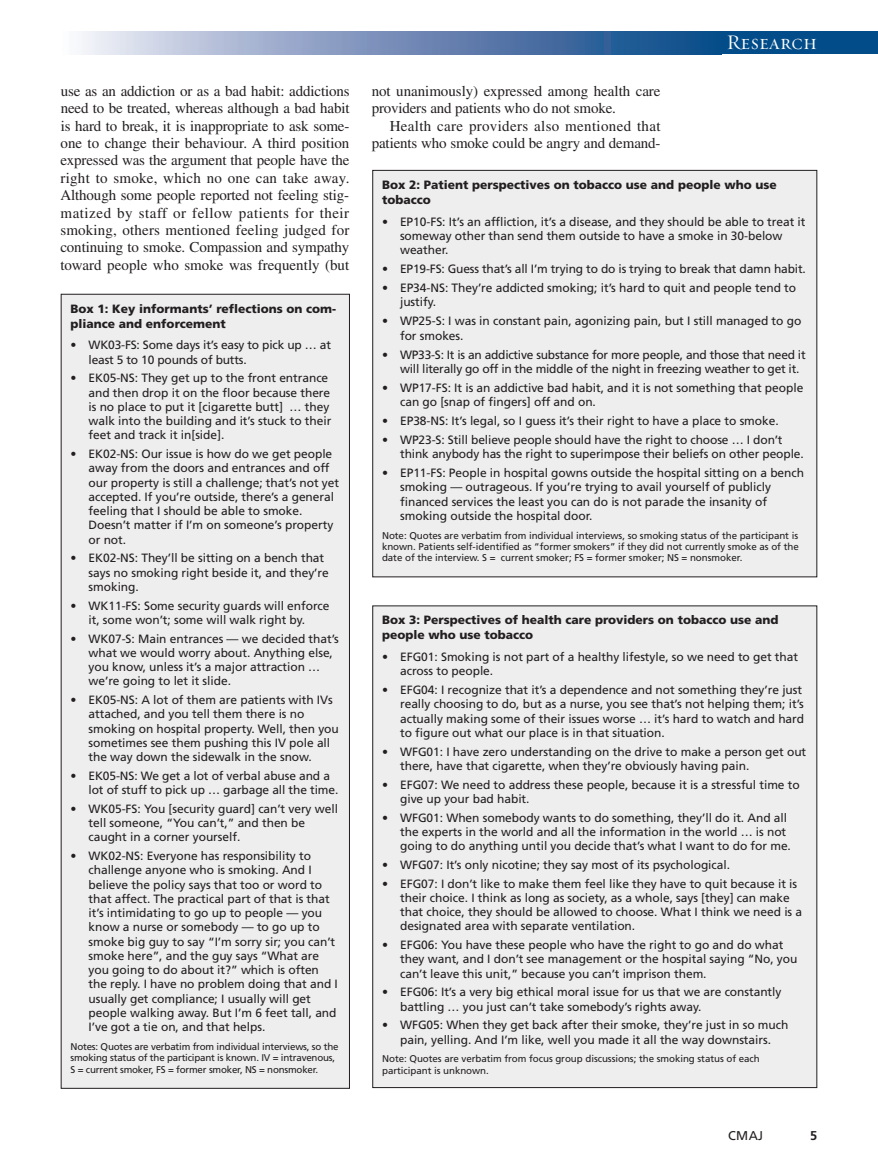
<style>
.page{position:relative;width:878px;height:1175px;background:#fff}
.page>*{position:absolute;margin:0;border:0;box-sizing:border-box;transform-origin:0 0}
.t1{font:21px "Requiem Display HTF Small Caps";letter-spacing:.005em;color:#fff}
.t2{font:15px/17.4px "Times LT Std";letter-spacing:-.005em;color:#231f20;text-align:justify}
.t3{font:12.75px "Frutiger LT Std";color:#231f20}
.t4{font:700 12.75px "Frutiger LT Std";color:#231f20}
.t5{font:12px/14.2px "Frutiger LT Std";letter-spacing:-.005em;color:#231f20}
.t6{font:900 12px/15px "Frutiger LT Std";color:#231f20}
.t7{font:9.75px/11.2px "Frutiger LT Std";letter-spacing:-.02em;color:#231f20}
</style>
<div class="page">
<div style="left:715px;top:32px;width:163px;height:22px;background:#014c89"></div>
<svg style="left:81px;top:32px;width:634px;height:22px;background:#7792ba"></svg>
<div style="left:61px;top:294px;width:288px;height:794px;background:#eeeeef"></div>
<div style="left:373px;top:170px;width:443px;height:407px;background:#eeeeef"></div>
<div style="left:373px;top:606px;width:443px;height:481px;background:#eeeeef"></div>
<h1 class="t1" style="left:726px;top:30px;width:92px">Research</h1>
<p class="t2" style="left:60px;top:84px;width:291px">use as an addiction or as a bad habit: addictions need to be treated, whereas although a bad habit is hard to break, it is inappropriate to ask some&shy;one to change their behaviour. A third position ex pressed was the argument that people have the right to smoke, which no one can take away.<br>Although some people reported not feeling stig&shy;matized by staff or fellow patients for their smoking, others mentioned feeling judged for continuing to smoke. Compassion and sympathy toward people who smoke was frequently (but</p>
<p class="t2" style="left:371px;top:84px;width:290px">not unanimously) expressed among health care providers and patients who do not smoke.</p>
<p class="t2" style="left:372px;top:118px;width:290px;text-align:right">Health care providers also mentioned that patients who smoke could be angry and demand-</p>
<p class="t6" style="left:382px;top:178px;width:396px">Box 2: Patient perspectives on tobacco use and people who use tobacco</p>
<p class="t5" style="left:400px;top:215px;width:407px;text-indent:-18px">• EP10-FS: It’s an affliction, it’s a disease, and they should be able to treat it someway other than send them outside to have a smoke in 30-below weather.</p>
<p class="t5" style="left:382px;top:263px;width:425px">• EP19-FS: Guess that’s all I’m trying to do is trying to break that damn habit.</p>
<p class="t5" style="left:400px;top:282px;width:397px;text-indent:-18px">• EP34-NS: They’re addicted smoking; it’s hard to quit and people tend to justify.</p>
<p class="t5" style="left:400px;top:315px;width:403px;text-indent:-18px">• WP25-S: I was in constant pain, agonizing pain, but I still managed to go for smokes.</p>
<p class="t5" style="left:400px;top:348px;width:407px;text-indent:-18px">• WP33-S: It is an addictive substance for more people, and those that need it will literally go off in the middle of the night in freezing weather to get it.</p>
<p class="t5" style="left:400px;top:381px;width:405px;text-indent:-18px">• WP17-FS: It is an addictive bad habit, and it is not something that people can go [snap of fingers] off and on.</p>
<p class="t5" style="left:382px;top:414px;width:398px">• EP38-NS: It’s legal, so I guess it’s their right to have a place to smoke.</p>
<p class="t5" style="left:400px;top:433px;width:405px;text-indent:-18px">• WP23-S: Still believe people should have the right to choose … I don’t think anybody has the right to superimpose their beliefs on other people.</p>
<p class="t5" style="left:400px;top:466px;width:405px;text-indent:-18px">• EP11-FS: People in hospital gowns outside the hospital sitting on a bench smoking — outrageous. If you’re trying to avail yourself of publicly financed services the least you can do is not parade the insanity of smoking outside the hospital door.</p>
<p class="t7" style="left:382px;top:530px;width:418px;text-align:justify">Note: Quotes are verbatim from individual interviews, so smoking status of the participant is known. Patients self-identified as “former smokers” if they did not currently smoke as of the date of the interview. S = current smoker; FS = former smoker; NS = nonsmoker.</p>
<p class="t6" style="left:70px;top:302px;width:267px">Box 1: Key informants’ reflections on com&shy;pliance and enforcement</p>
<p class="t5" style="left:88px;top:339px;width:244px;text-indent:-18px">• WK03-FS: Some days it’s easy to pick up … at least 5 to 10 pounds of butts.</p>
<p class="t5" style="left:88px;top:372px;width:244px;text-indent:-18px">• EK05-NS: They get up to the front entrance and then drop it on the floor because there is no place to put it [cigarette butt] … they walk into the building and it’s stuck to their feet and track it in[side].</p>
<p class="t5" style="left:88px;top:448px;width:252px;text-indent:-18px">• EK02-NS: Our issue is how do we get people away from the doors and entrances and off our property is still a challenge; that’s not yet accepted. If you’re outside, there’s a general feeling that I should be able to smoke.<br>Doesn’t matter if I’m on someone’s property or not.</p>
<p class="t5" style="left:89px;top:552px;width:242px;text-indent:-18px">• EK02-NS: They’ll be sitting on a bench that says no smoking right beside it, and they’re smoking.</p>
<p class="t5" style="left:71px;top:599px;width:260px;text-align:center">• WK11-FS: Some security guards will enforce it, some won’t; some will walk right by.</p>
<p class="t5" style="left:89px;top:632px;width:252px;text-indent:-18px">• WK07-S: Main entrances — we decided that’s what we would worry about. Anything else, you know, unless it’s a major attraction … we’re going to let it slide.</p>
<p class="t5" style="left:89px;top:693px;width:252px;text-indent:-18px">• EK05-NS: A lot of them are patients with IVs attached, and you tell them there is no smoking on hospital property. Well, then you sometimes see them pushing this IV pole all the way down the sidewalk in the snow.</p>
<p class="t5" style="left:89px;top:769px;width:251px;text-indent:-18px">• EK05-NS: We get a lot of verbal abuse and a lot of stuff to pick up … garbage all the time.</p>
<p class="t5" style="left:89px;top:802px;width:251px;text-indent:-18px">• WK05-FS: You [security guard] can’t very well tell someone, “You can’t,” and then be caught in a corner yourself.</p>
<p class="t5" style="left:89px;top:849px;width:251px;text-indent:-18px">• WK02-NS: Everyone has responsibility to challenge anyone who is smoking. And I believe the policy says that too or word to that affect. The practical part of that is that it’s intimidating to go up to people — you know a nurse or somebody — to go up to smoke big guy to say “I’m sorry sir; you can’t smoke here”, and the guy says “What are you going to do about it?” which is often the reply. I have no problem doing that and I usually get compliance; I usually will get people walking away. But I’m 6 feet tall, and I’ve got a tie on, and that helps.</p>
<p class="t7" style="left:70px;top:1041px;width:269px">Notes: Quotes are verbatim from individual interviews, so the smoking status of the participant is known. IV = intravenous,<br>S = current smoker, FS = former smoker, NS = nonsmoker.</p>
<p class="t6" style="left:382px;top:613px;width:398px">Box 3: Perspectives of health care providers on tobacco use and people who use tobacco</p>
<p class="t5" style="left:400px;top:650px;width:399px;text-indent:-18px">• EFG01: Smoking is not part of a healthy lifestyle, so we need to get that across to people.</p>
<p class="t5" style="left:400px;top:683px;width:405px;text-indent:-18px">• EFG04: I recognize that it’s a dependence and not something they’re just really choosing to do, but as a nurse, you see that’s not helping them; it’s actually making some of their issues worse … it’s hard to watch and hard to figure out what our place is in that situation.</p>
<p class="t5" style="left:400px;top:745px;width:407px;text-indent:-18px">• WFG01: I have zero understanding on the drive to make a person get out there, have that cigarette, when they’re obviously having pain.</p>
<p class="t5" style="left:400px;top:778px;width:401px;text-indent:-18px">• EFG07: We need to address these people, because it is a stressful time to give up your bad habit.</p>
<p class="t5" style="left:400px;top:811px;width:392px;text-indent:-18px">• WFG01: When somebody wants to do something, they’ll do it. And all the experts in the world and all the information in the world … is not going to do anything until you decide that’s what I want to do for me.</p>
<p class="t5" style="left:382px;top:858px;width:349px">• WFG07: It’s only nicotine; they say most of its psychological.</p>
<p class="t5" style="left:400px;top:877px;width:403px;text-indent:-18px">• EFG07: I don’t like to make them feel like they have to quit because it is their choice. I think as long as society, as a whole, says [they] can make that choice, they should be allowed to choose. What I think we need is a designated area with separate ventilation.</p>
<p class="t5" style="left:400px;top:938px;width:399px;text-indent:-18px">• EFG06: You have these people who have the right to go and do what they want, and I don’t see management or the hospital saying “No, you can’t leave this unit,” because you can’t imprison them.</p>
<p class="t5" style="left:400px;top:986px;width:383px;text-indent:-18px">• EFG06: It’s a very big ethical moral issue for us that we are constantly battling … you just can’t take somebody’s rights away.</p>
<p class="t5" style="left:382px;top:1018px;width:408px;text-align:center">• WFG05: When they get back after their smoke, they’re just in so much pain, yelling. And I’m like, well you made it all the way downstairs.</p>
<p class="t7" style="left:382px;top:1054px;width:379px">Note: Quotes are verbatim from focus group discussions; the smoking status of each participant is unknown.</p>
<p class="t3" style="left:728px;top:1130px;width:36px">CMAJ</p>
<p class="t4" style="left:810px;top:1130px;width:9px">5</p>
</div>
